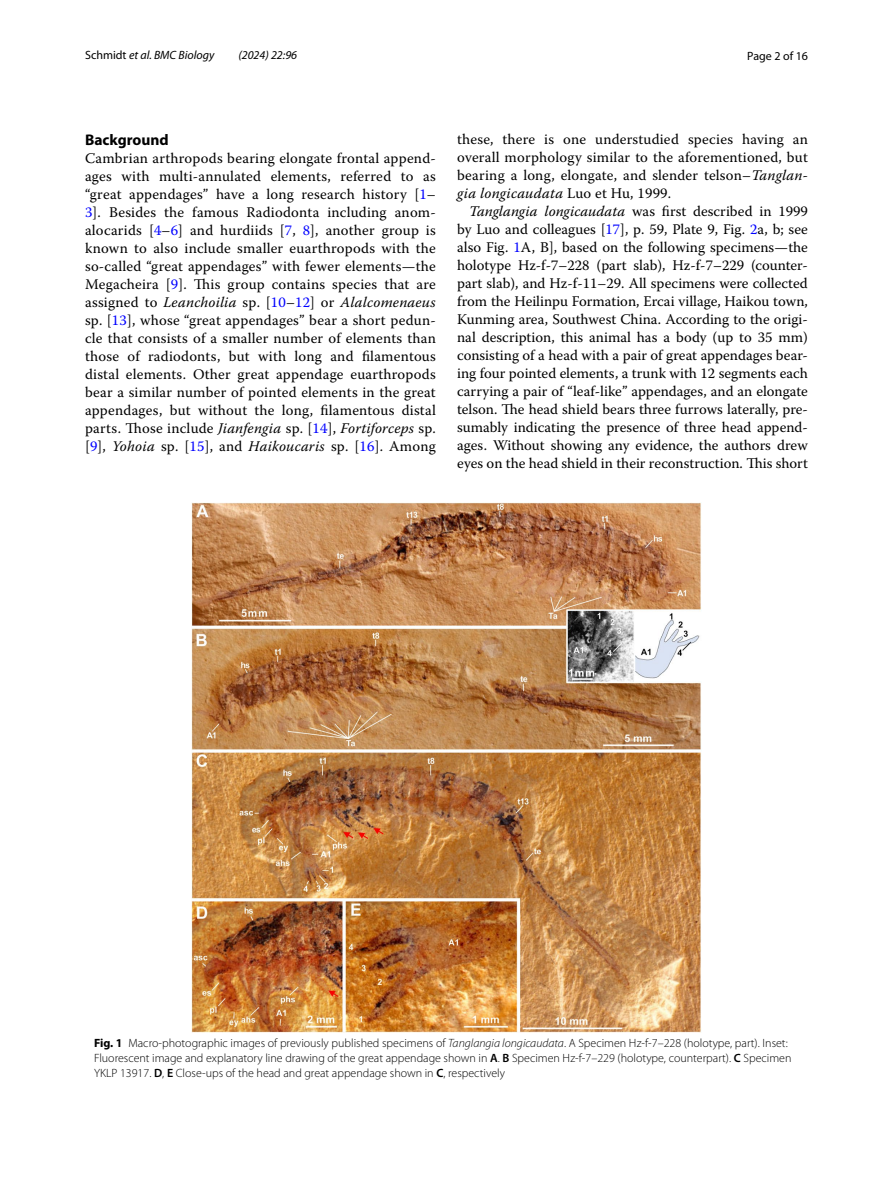
<style>
.page{position:relative;width:893px;height:1187px;background:#fff}
.page>*{position:absolute;margin:0;border:0;box-sizing:border-box;transform-origin:0 0}
.t1{font:700 15.45px "Myriad Pro";color:#000}
.t2{font:14.7px/18px "Warnock Pro";letter-spacing:.015em;color:#000;text-align:justify}
.t3{font:300 12px/15px "Myriad Pro";color:#000}
.t4{font:italic 12px "Myriad Pro";color:#000}
.t5{font:12px "Myriad Pro";color:#000}
.s1{font-style:normal}
.s2{color:#00f}
.s3{font-style:italic}
.s4{font-weight:700}
.s5{font-weight:600}
</style>
<div class="page">
<img style="left:191px;top:503px;width:510px;height:529px">
<p class="t4" style="left:85px;top:48px;width:131px"><span class="s1">Schmidt</span> et al. BMC Biology</p>
<p class="t4" style="left:238px;top:48px;width:60px">(2024) 22:96</p>
<p class="t5" style="left:747px;top:48px;width:62px">Page 2 of 16</p>
<p class="t1" style="left:85px;top:129px;width:85px">Background</p>
<p class="t2" style="left:85px;top:148px;width:352px">Cambrian arthropods bearing elongate frontal append&shy;ages with multi-annulated elements, referred to as “great appendages” have a long research history [<span class="s2">1</span>– <span class="s2">3</span>]. Besides the famous Radiodonta including anom&shy;alocarids [<span class="s2">4</span>–<span class="s2">6</span>] and hurdiids [<span class="s2">7</span>, <span class="s2">8</span>], another group is known to also include smaller euarthropods with the so-called “great appendages” with fewer elements—the Megacheira [<span class="s2">9</span>]. This group contains species that are assigned to <span class="s3">Leanchoilia</span> sp. [<span class="s2">10</span>–<span class="s2">12</span>] or <span class="s3">Alalcomenaeus </span>sp. [<span class="s2">13</span>], whose “great appendages” bear a short pedun&shy;cle that consists of a smaller number of elements than those of radiodonts, but with long and filamentous distal elements. Other great appendage euarthropods bear a similar number of pointed elements in the great appendages, but without the long, filamentous distal parts. Those include <span class="s3">Jianfengia</span> sp. [<span class="s2">14</span>], <span class="s3">Fortiforceps</span> sp. [<span class="s2">9</span>], <span class="s3">Yohoia</span> sp. [<span class="s2">15</span>], and <span class="s3">Haikoucaris</span> sp. [<span class="s2">16</span>]. Among</p>
<p class="t2" style="left:457px;top:130px;width:352px">these, there is one understudied species having an overall morphology similar to the aforementioned, but bearing a long, elongate, and slender telson–<span class="s3">Tanglan&shy;gia longicaudata</span> Luo et Hu, 1999.</p>
<p class="t2" style="left:457px;top:202px;width:352px;text-indent:12px"><span class="s3">Tanglangia longicaudata</span> was first described in 1999 by Luo and colleagues [<span class="s2">17</span>], p. 59, Plate 9, Fig. <span class="s2">2</span>a, b; see also Fig. <span class="s2">1</span>A, B], based on the following specimens—the holotype Hz-f-7–228 (part slab), Hz-f-7–229 (counter&shy;part slab), and Hz-f-11–29. All specimens were collected from the Heilinpu Formation, Ercai village, Haikou town, Kunming area, Southwest China. According to the origi&shy;nal description, this animal has a body (up to 35 mm) consisting of a head with a pair of great appendages bear&shy;ing four pointed elements, a trunk with 12 segments each carrying a pair of “leaf-like” appendages, and an elongate telson. The head shield bears three furrows laterally, pre&shy;sumably indicating the presence of three head append&shy;ages. Without showing any evidence, the authors drew eyes on the head shield in their reconstruction. This short</p>
<p class="t3" style="left:94px;top:1036px;width:699px"><span class="s4">Fig. 1</span> Macro-photographic images of previously published specimens of <span class="s3">Tanglangia longicaudata</span>. A Specimen Hz-f-7–228 (holotype, part). Inset:<br>Fluorescent image and explanatory line drawing of the great appendage shown in <span class="s5">A</span>. <span class="s5">B</span> Specimen Hz-f-7–229 (holotype, counterpart). <span class="s5">C</span> Specimen<br>YKLP 13917. <span class="s5">D</span>, <span class="s5">E</span> Close-ups of the head and great appendage shown in <span class="s5">C</span>, respectively</p>
</div>
